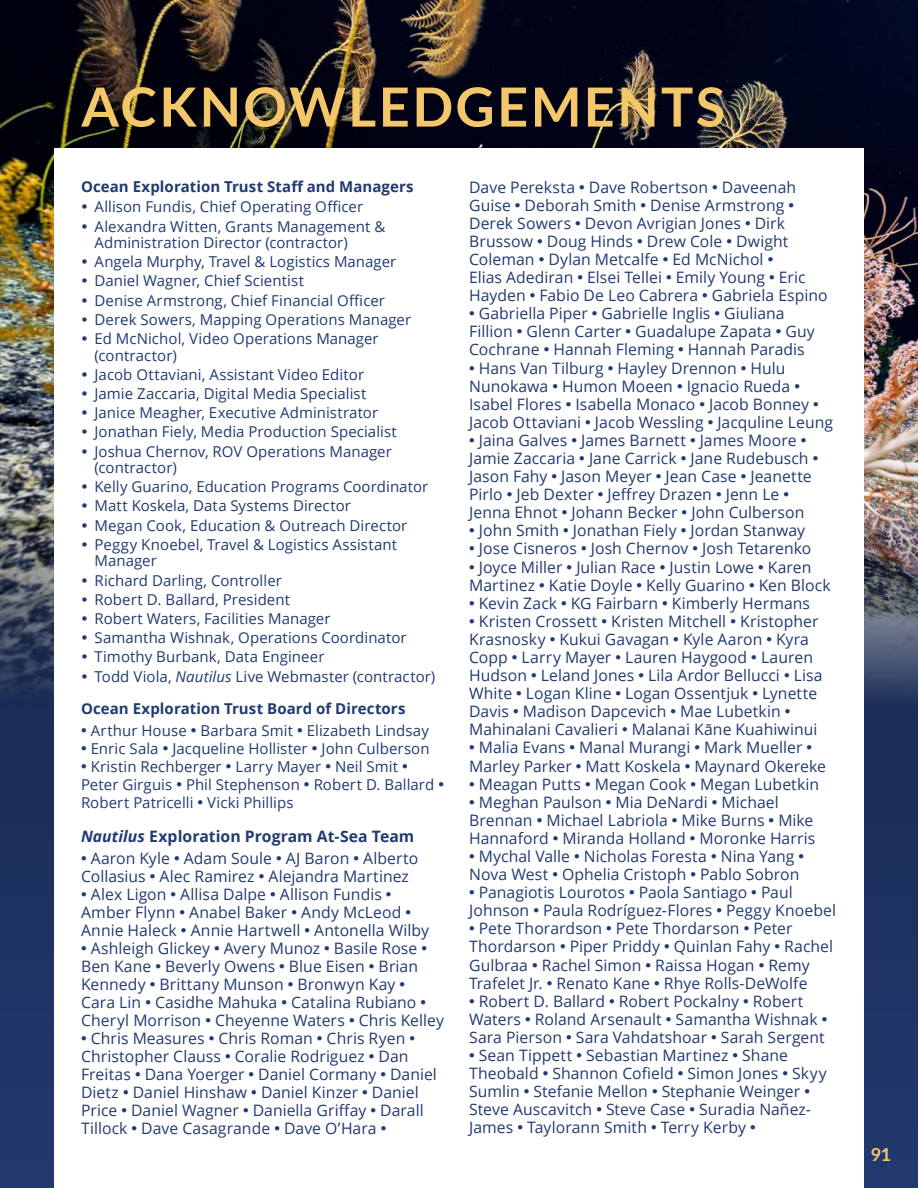
<style>
.page{position:relative;width:918px;height:1188px;background:#1e3363}
.page>*{position:absolute;margin:0;border:0;box-sizing:border-box;transform-origin:0 0}
.OET_-_Header_1{font:700 54px "Lato";letter-spacing:.05em;color:#f3c76a}
.t1{font:700 18px "Lato";color:#f3c76a}
.OET_-_Bullets_list{font:15.75px/18.1px "Open Sans";letter-spacing:.005em;color:#213a71}
.OET_-_Bullets_list-2{font:700 15.75px "Open Sans";letter-spacing:.005em;color:#213a71}
.OET_-_Bullets_list-3{font:15px/16.5px "Open Sans";letter-spacing:.005em;color:#213a71}
.OET_-_Bullets_list-4{font:700 15px "Open Sans";letter-spacing:.005em;color:#213a71}
.s1{font-style:italic}
</style>
<div class="page">
<img style="left:0;top:0;width:918px;height:706px">
<div style="left:54px;top:148px;width:810px;height:1040px;background:#fff"></div>
<p class="OET_-_Header_1" style="left:81px;top:76px;width:645px">ACKNOWLEDGEMENTS</p>
<p class="OET_-_Bullets_list-4" style="left:81px;top:176px;width:334px">Ocean Exploration Trust Staff and Managers</p>
<p class="OET_-_Bullets_list-3" style="left:94px;top:198px;width:270px">Allison Fundis, Chief Operating Officer</p>
<p class="OET_-_Bullets_list-3" style="left:94px;top:217px;width:292px">Alexandra Witten, Grants Management &amp;<br>Administration Director (contractor)</p>
<p class="OET_-_Bullets_list-3" style="left:94px;top:253px;width:303px">Angela Murphy, Travel &amp; Logistics Manager</p>
<p class="OET_-_Bullets_list-3" style="left:94px;top:272px;width:211px">Daniel Wagner, Chief Scientist</p>
<p class="OET_-_Bullets_list-3" style="left:94px;top:292px;width:292px">Denise Armstrong, Chief Financial Officer</p>
<p class="OET_-_Bullets_list-3" style="left:94px;top:311px;width:318px">Derek Sowers, Mapping Operations Manager</p>
<p class="OET_-_Bullets_list-3" style="left:94px;top:330px;width:286px">Ed McNichol, Video Operations Manager (contractor)</p>
<p class="OET_-_Bullets_list-3" style="left:94px;top:366px;width:271px">Jacob Ottaviani, Assistant Video Editor</p>
<p class="OET_-_Bullets_list-3" style="left:94px;top:385px;width:273px">Jamie Zaccaria, Digital Media Specialist</p>
<p class="OET_-_Bullets_list-3" style="left:94px;top:404px;width:285px">Janice Meagher, Executive Administrator</p>
<p class="OET_-_Bullets_list-3" style="left:94px;top:423px;width:304px">Jonathan Fiely, Media Production Specialist</p>
<p class="OET_-_Bullets_list-3" style="left:94px;top:442px;width:299px">Joshua Chernov, ROV Operations Manager (contractor)</p>
<p class="OET_-_Bullets_list-3" style="left:94px;top:478px;width:335px">Kelly Guarino, Education Programs Coordinator</p>
<p class="OET_-_Bullets_list-3" style="left:94px;top:497px;width:258px">Matt Koskela, Data Systems Director</p>
<p class="OET_-_Bullets_list-3" style="left:94px;top:517px;width:314px">Megan Cook, Education &amp; Outreach Director</p>
<p class="OET_-_Bullets_list-3" style="left:94px;top:536px;width:304px">Peggy Knoebel, Travel &amp; Logistics Assistant<br>Manager</p>
<p class="OET_-_Bullets_list-3" style="left:94px;top:571px;width:189px">Richard Darling, Controller</p>
<p class="OET_-_Bullets_list-3" style="left:94px;top:591px;width:197px">Robert D. Ballard, President</p>
<p class="OET_-_Bullets_list-3" style="left:94px;top:610px;width:238px">Robert Waters, Facilities Manager</p>
<p class="OET_-_Bullets_list-3" style="left:94px;top:629px;width:314px">Samantha Wishnak, Operations Coordinator</p>
<p class="OET_-_Bullets_list-3" style="left:94px;top:648px;width:231px">Timothy Burbank, Data Engineer</p>
<p class="OET_-_Bullets_list-3" style="left:94px;top:667px;width:342px">Todd Viola, <span class="s1">Nautilus</span> Live Webmaster (contractor)</p>
<p class="OET_-_Bullets_list-4" style="left:81px;top:698px;width:326px">Ocean Exploration Trust Board of Directors</p>
<p class="OET_-_Bullets_list-3" style="left:81px;top:722px;width:349px">● Arthur House ● Barbara Smit ● Elizabeth Lindsay</p>
<p class="OET_-_Bullets_list-3" style="left:81px;top:740px;width:350px">● Enric Sala ● Jacqueline Hollister ● John Culberson</p>
<p class="OET_-_Bullets_list-3" style="left:81px;top:757px;width:365px;line-height:18px">● Kristin Rechberger ● Larry Mayer ● Neil Smit ●<br>Peter Girguis ● Phil Stephenson ● Robert D. Ballard ●<br>Robert Patricelli ● Vicki Phillips</p>
<p class="OET_-_Bullets_list-2" style="left:81px;top:825px;width:335px"><span class="s1">Nautilus</span> Exploration Program At-Sea Team</p>
<p class="OET_-_Bullets_list" style="left:81px;top:849px;width:339px">● Aaron Kyle ● Adam Soule ● AJ Baron ● Alberto<br>Collasius ● Alec Ramirez ● Alejandra Martinez</p>
<p class="OET_-_Bullets_list" style="left:81px;top:885px;width:350px">● Alex Ligon ● Allisa Dalpe ● Allison Fundis ●<br>Amber Flynn ● Anabel Baker ● Andy McLeod ●<br>Annie Haleck ● Annie Hartwell ● Antonella Wilby</p>
<p class="OET_-_Bullets_list" style="left:81px;top:939px;width:365px">● Ashleigh Glickey ● Avery Munoz ● Basile Rose ● Ben Kane ● Beverly Owens ● Blue Eisen ● Brian Kennedy ● Brittany Munson ● Bronwyn Kay ●<br>Cara Lin ● Casidhe Mahuka ● Catalina Rubiano ● Cheryl Morrison ● Cheyenne Waters ● Chris Kelley</p>
<p class="OET_-_Bullets_list" style="left:81px;top:1029px;width:357px">● Chris Measures ● Chris Roman ● Chris Ryen ● Christopher Clauss ● Coralie Rodriguez ● Dan Freitas ● Dana Yoerger ● Daniel Cormany ● Daniel Dietz ● Daniel Hinshaw ● Daniel Kinzer ● Daniel Price ● Daniel Wagner ● Daniella Griffay ● Darall Tillock ● Dave Casagrande ● Dave O’Hara ●</p>
<p class="OET_-_Bullets_list" style="left:469px;top:177px;width:360px">Dave Pereksta ● Dave Robertson ● Daveenah Guise ● Deborah Smith ● Denise Armstrong ● Derek Sowers ● Devon Avrigian Jones ● Dirk Brussow ● Doug Hinds ● Drew Cole ● Dwight Coleman ● Dylan Metcalfe ● Ed McNichol ●<br>Elias Adediran ● Elsei Tellei ● Emily Young ● Eric Hayden ● Fabio De Leo Cabrera ● Gabriela Espino</p>
<p class="OET_-_Bullets_list" style="left:469px;top:304px;width:347px">● Gabriella Piper ● Gabrielle Inglis ● Giuliana<br>Fillion ● Glenn Carter ● Guadalupe Zapata ● Guy<br>Cochrane ● Hannah Fleming ● Hannah Paradis</p>
<p class="OET_-_Bullets_list" style="left:469px;top:358px;width:365px">● Hans Van Tilburg ● Hayley Drennon ● Hulu Nunokawa ● Humon Moeen ● Ignacio Rueda ● Isabel Flores ● Isabella Monaco ● Jacob Bonney ● Jacob Ottaviani ● Jacob Wessling ● Jacquline Leung</p>
<p class="OET_-_Bullets_list" style="left:469px;top:431px;width:351px">● Jaina Galves ● James Barnett ● James Moore ● Jamie Zaccaria ● Jane Carrick ● Jane Rudebusch ● Jason Fahy ● Jason Meyer ● Jean Case ● Jeanette Pirlo ● Jeb Dexter ● Jeffrey Drazen ● Jenn Le ● Jenna Ehnot ● Johann Becker ● John Culberson</p>
<p class="OET_-_Bullets_list" style="left:469px;top:521px;width:338px">● John Smith ● Jonathan Fiely ● Jordan Stanway</p>
<p class="OET_-_Bullets_list" style="left:469px;top:539px;width:344px">● Jose Cisneros ● Josh Chernov ● Josh Tetarenko</p>
<p class="OET_-_Bullets_list" style="left:469px;top:557px;width:363px">● Joyce Miller ● Julian Race ● Justin Lowe ● Karen<br>Martinez ● Katie Doyle ● Kelly Guarino ● Ken Block</p>
<p class="OET_-_Bullets_list" style="left:469px;top:594px;width:342px">● Kevin Zack ● KG Fairbarn ● Kimberly Hermans</p>
<p class="OET_-_Bullets_list" style="left:469px;top:612px;width:355px">● Kristen Crossett ● Kristen Mitchell ● Kristopher Krasnosky ● Kukui Gavagan ● Kyle Aaron ● Kyra Copp ● Larry Mayer ● Lauren Haygood ● Lauren Hudson ● Leland Jones ● Lila Ardor Bellucci ● Lisa White ● Logan Kline ● Logan Ossentjuk ● Lynette Davis ● Madison Dapcevich ● Mae Lubetkin ● Mahinalani Cavalieri ● Malanai Kāne Kuahiwinui</p>
<p class="OET_-_Bullets_list" style="left:469px;top:738px;width:358px">● Malia Evans ● Manal Murangi ● Mark Mueller ●<br>Marley Parker ● Matt Koskela ● Maynard Okereke</p>
<p class="OET_-_Bullets_list" style="left:469px;top:774px;width:352px">● Meagan Putts ● Megan Cook ● Megan Lubetkin</p>
<p class="OET_-_Bullets_list" style="left:469px;top:793px;width:348px">● Meghan Paulson ● Mia DeNardi ● Michael<br>Brennan ● Michael Labriola ● Mike Burns ● Mike<br>Hannaford ● Miranda Holland ● Moronke Harris</p>
<p class="OET_-_Bullets_list" style="left:469px;top:847px;width:337px">● Mychal Valle ● Nicholas Foresta ● Nina Yang ●<br>Nova West ● Ophelia Cristoph ● Pablo Sobron</p>
<p class="OET_-_Bullets_list" style="left:469px;top:883px;width:368px">● Panagiotis Lourotos ● Paola Santiago ● Paul<br>Johnson ● Paula Rodríguez-Flores ● Peggy Knoebel</p>
<p class="OET_-_Bullets_list" style="left:469px;top:919px;width:366px">● Pete Thorardson ● Pete Thordarson ● Peter Thordarson ● Piper Priddy ● Quinlan Fahy ● Rachel Gulbraa ● Rachel Simon ● Raissa Hogan ● Remy Trafelet Jr. ● Renato Kane ● Rhye Rolls-DeWolfe</p>
<p class="OET_-_Bullets_list" style="left:469px;top:991px;width:360px">● Robert D. Ballard ● Robert Pockalny ● Robert<br>Waters ● Roland Arsenault ● Samantha Wishnak ●<br>Sara Pierson ● Sara Vahdatshoar ● Sarah Sergent</p>
<p class="OET_-_Bullets_list" style="left:469px;top:1046px;width:359px">● Sean Tippett ● Sebastian Martinez ● Shane Theobald ● Shannon Cofield ● Simon Jones ● Skyy Sumlin ● Stefanie Mellon ● Stephanie Weinger ● Steve Auscavitch ● Steve Case ● Suradia Nañez-James ● Taylorann Smith ● Terry Kerby ●</p>
<p class="t1" style="left:871px;top:1144px;width:22px">91</p>
</div>
